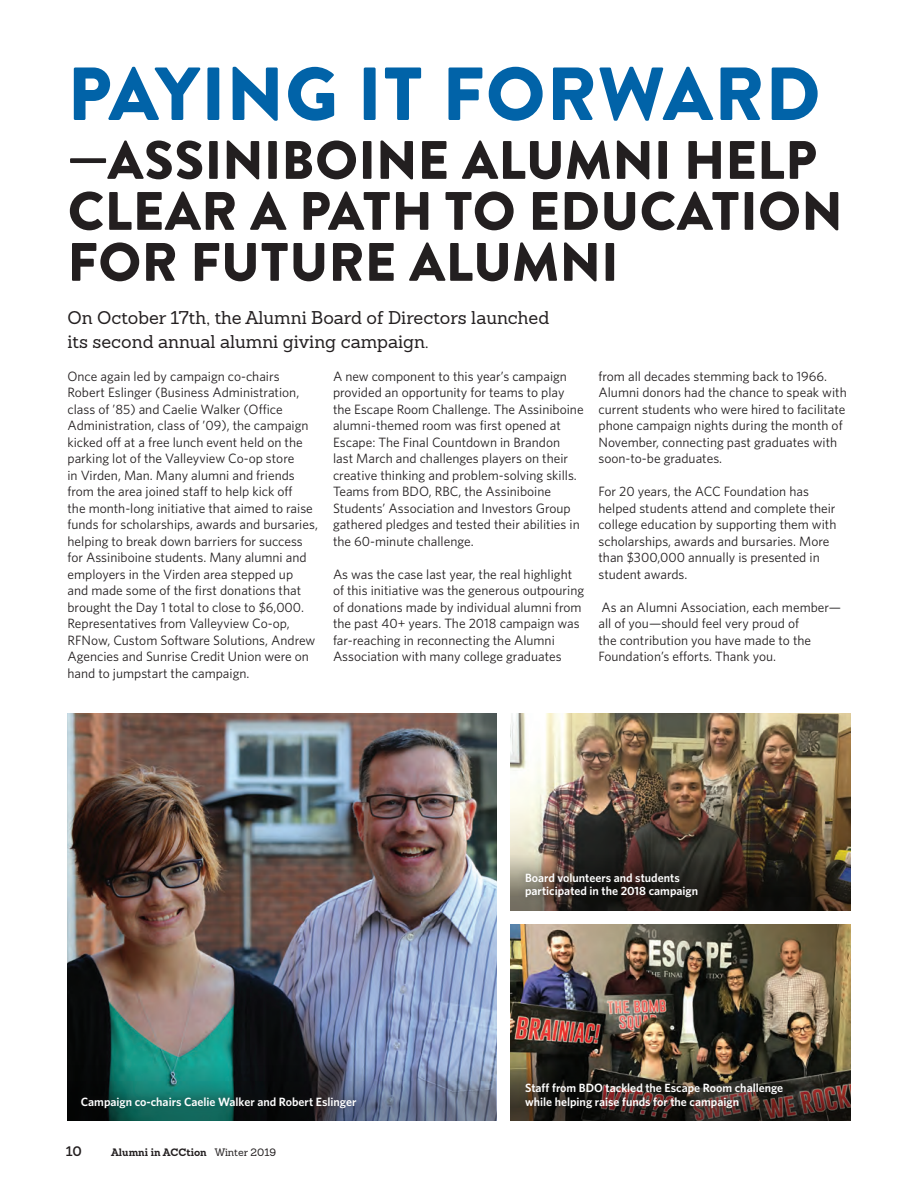
<style>
.page{position:relative;width:918px;height:1188px;background:#fff}
.page>*{position:absolute;margin:0;border:0;box-sizing:border-box;transform-origin:0 0}
.t1{font:900 75px "Brandon Text";letter-spacing:.02em;color:#0163a8}
.t2{font:900 54px/51px "Brandon Text";letter-spacing:.01em;color:#231f20}
.t3{font:18px/24px "Sanchez";color:#231f20}
.t4{font:13.5px/16.5px "Whitney";color:#231f20}
.t5{font:600 13.5px "Sanchez";color:#231f20}
.t6{font:600 12px/13.5px "Whitney";color:#fff}
.t7{font:700 10.5px "Sanchez";color:#231f20}
.s1{font-weight:400}
</style>
<div class="page">
<img style="left:68px;top:714px;width:428px;height:343px">
<svg style="left:68px;top:1057px;width:428px;height:63px;background:#406370"></svg>
<img style="left:510px;top:714px;width:340px;height:133px">
<svg style="left:510px;top:847px;width:340px;height:63px;background:#383027"></svg>
<img style="left:510px;top:924px;width:340px;height:133px">
<img style="left:510px;top:1057px;width:340px;height:63px">
<div style="left:74px;top:1090px;width:289px;height:25px;background:#231f20;opacity:.4"></div>
<div style="left:518px;top:866px;width:188px;height:39px;background:#231f20;opacity:.4"></div>
<div style="left:518px;top:1076px;width:273px;height:39px;background:#231f20;opacity:.4"></div>
<h1 class="t1" style="left:68px;top:41px;width:754px">PAYING IT FORWARD</h1>
<h2 class="t2" style="left:67px;top:134px;width:777px">—ASSINIBOINE ALUMNI HELP<br>CLEAR A PATH TO EDUCATION<br>FOR FUTURE ALUMNI</h2>
<h3 class="t3" style="left:68px;top:306px;width:483px">On October 17th, the Alumni Board of Directors launched its second annual alumni giving campaign.</h3>
<p class="t4" style="left:68px;top:368px;width:252px">Once again led by campaign co-chairs Robert Eslinger (Business Administration, class of ’85) and Caelie Walker (Office Administration, class of ’09), the campaign kicked off at a free lunch event held on the parking lot of the Valleyview Co-op store<br>in Virden, Man. Many alumni and friends from the area joined staff to help kick off<br>the month-long initiative that aimed to raise funds for scholarships, awards and bursaries, helping to break down barriers for success for Assiniboine students. Many alumni and employers in the Virden area stepped up<br>and made some of the first donations that brought the Day 1 total to close to $6,000.<br>Representatives from Valleyview Co-op, RFNow, Custom Software Solutions, Andrew Agencies and Sunrise Credit Union were on hand to jumpstart the campaign.</p>
<p class="t4" style="left:333px;top:368px;width:252px">A new component to this year’s campaign provided an opportunity for teams to play the Escape Room Challenge. The Assiniboine alumni-themed room was first opened at Escape: The Final Countdown in Brandon last March and challenges players on their creative thinking and problem-solving skills.<br>Teams from BDO, RBC, the Assiniboine Students’ Association and Investors Group gathered pledges and tested their abilities in the 60-minute challenge.</p>
<p class="t4" style="left:333px;top:566px;width:253px">As was the case last year, the real highlight of this initiative was the generous outpouring of donations made by individual alumni from the past 40+ years. The 2018 campaign was far-reaching in reconnecting the Alumni Association with many college graduates</p>
<p class="t4" style="left:599px;top:368px;width:250px">from all decades stemming back to 1966.<br>Alumni donors had the chance to speak with current students who were hired to facilitate phone campaign nights during the month of November, connecting past graduates with soon-to-be graduates.</p>
<p class="t4" style="left:599px;top:483px;width:239px">For 20 years, the ACC Foundation has helped students attend and complete their college education by supporting them with scholarships, awards and bursaries. More than $300,000 annually is presented in student awards.</p>
<p class="t4" style="left:599px;top:599px;width:244px">As an Alumni Association, each member— all of you—should feel very proud of<br>the contribution you have made to the Foundation’s efforts. Thank you.</p>
<p class="t6" style="left:81px;top:1094px;width:277px">Campaign co-chairs Caelie Walker and Robert Eslinger</p>
<p class="t5" style="left:66px;top:1142px;width:18px">10</p>
<p class="t7" style="left:111px;top:1145px;width:166px">Alumni in ACCtion <span class="s1">Winter 2019</span></p>
<p class="t6" style="left:525px;top:870px;width:175px">Board volunteers and students participated in the 2018 campaign</p>
<p class="t6" style="left:525px;top:1081px;width:260px">Staff from BDO tackled the Escape Room challenge while helping raise funds for the campaign</p>
</div>
